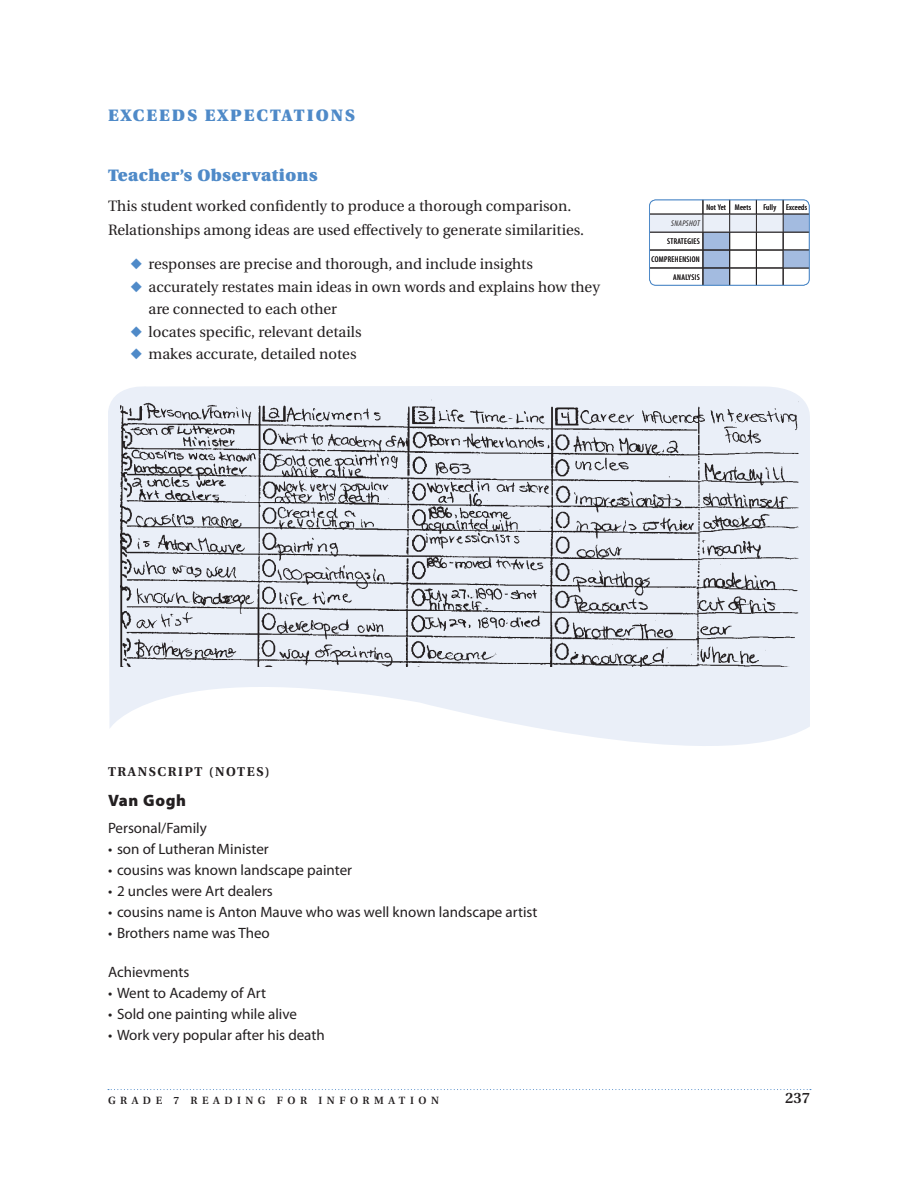
<style>
.page{position:relative;width:918px;height:1188px;background:#fff}
.page>*{position:absolute;margin:0;border:0;box-sizing:border-box;transform-origin:0 0}
.t1{font:900 16.5px "Utopia";letter-spacing:.035em;color:#4f8ac8}
.t2{font:900 16.5px "Myriad Pro";letter-spacing:.03em;color:#231f20}
.t3{font:15px/24px "Utopia";color:#231f20}
.t4{font:15px "Myriad Pro";color:#231f20}
.t5{font:600 15px "Utopia";color:#231f20}
.t6{font:700 12.75px "Utopia";letter-spacing:.125em;color:#231f20}
.t7{font:600 10.5px "Utopia";letter-spacing:.43em;color:#231f20}
.t8{font:condensed 8.25px "Myriad Pro";letter-spacing:.025em;color:#231f20}
.t9{font:condensed 8.25px "Myriad Pro";letter-spacing:.045em;color:#231f20}
.t10{font:italic condensed 8.25px "Myriad Pro";letter-spacing:.045em;color:#231f20}
.s1{color:#4f8ac8}
</style>
<div class="page">
<svg style="left:108px;top:1089px;width:703px;height:1px"></svg>
<svg style="left:108px;top:386px;width:702px;height:360px;fill:#eaeff8"></svg>
<img style="left:120px;top:399px;width:678px;height:268px">
<svg style="left:649px;top:199px;width:161px;height:87px"></svg>
<p class="t1" style="left:108px;top:105px;width:78px">Exceeds</p>
<p class="t1" style="left:205px;top:105px;width:103px">Expectations</p>
<p class="t1" style="left:108px;top:165px;width:211px">Teacher’s Observations</p>
<p class="t3" style="left:108px;top:194px;width:478px">This student worked confidently to produce a thorough comparison.<br>Relationships among ideas are used effectively to generate similarities.</p>
<p class="t3" style="left:130px;top:252px;width:404px"><span class="s1">◆</span> responses are precise and thorough, and include insights</p>
<p class="t3" style="left:148px;top:275px;width:453px;line-height:22.5px;text-indent:-18px"><span class="s1">◆</span> accurately restates main ideas in own words and explains how they are connected to each other</p>
<p class="t3" style="left:130px;top:320px;width:233px"><span class="s1">◆</span> locates specific, relevant details</p>
<p class="t3" style="left:130px;top:342px;width:228px"><span class="s1">◆</span> makes accurate, detailed notes</p>
<p class="t8" style="left:707px;top:202px;width:46px">NOT YET MEETS</p>
<p class="t8" style="left:763px;top:202px;width:45px">FULLY EXCEEDS</p>
<p class="t10" style="left:671px;top:218px;width:30px">SNAPSHOT</p>
<p class="t9" style="left:667px;top:237px;width:31px">STRATEGIES</p>
<p class="t9" style="left:652px;top:255px;width:49px">COMPREHENSION</p>
<p class="t8" style="left:673px;top:273px;width:27px">ANALYSIS</p>
<p class="t6" style="left:108px;top:764px;width:163px">TRANSCRIPT (NOTES)</p>
<p class="t2" style="left:108px;top:791px;width:79px">Van Gogh</p>
<p class="t4" style="left:108px;top:820px;width:100px">Personal/Family</p>
<p class="t4" style="left:108px;top:841px;width:162px">• son of Lutheran Minister</p>
<p class="t4" style="left:108px;top:862px;width:246px">• cousins was known landscape painter</p>
<p class="t4" style="left:108px;top:883px;width:166px">• 2 uncles were Art dealers</p>
<p class="t4" style="left:108px;top:904px;width:431px">• cousins name is Anton Mauve who was well known landscape artist</p>
<p class="t4" style="left:108px;top:925px;width:163px">• Brothers name was Theo</p>
<p class="t4" style="left:108px;top:964px;width:83px">Achievments</p>
<p class="t4" style="left:108px;top:985px;width:160px">• Went to Academy of Art</p>
<p class="t4" style="left:108px;top:1006px;width:191px">• Sold one painting while alive</p>
<p class="t4" style="left:108px;top:1027px;width:218px">• Work very popular after his death</p>
<p class="t7" style="left:108px;top:1094px;width:332px">GRADE 7 READING FOR INFORMATION</p>
<p class="t5" style="left:785px;top:1090px;width:26px">237</p>
</div>
